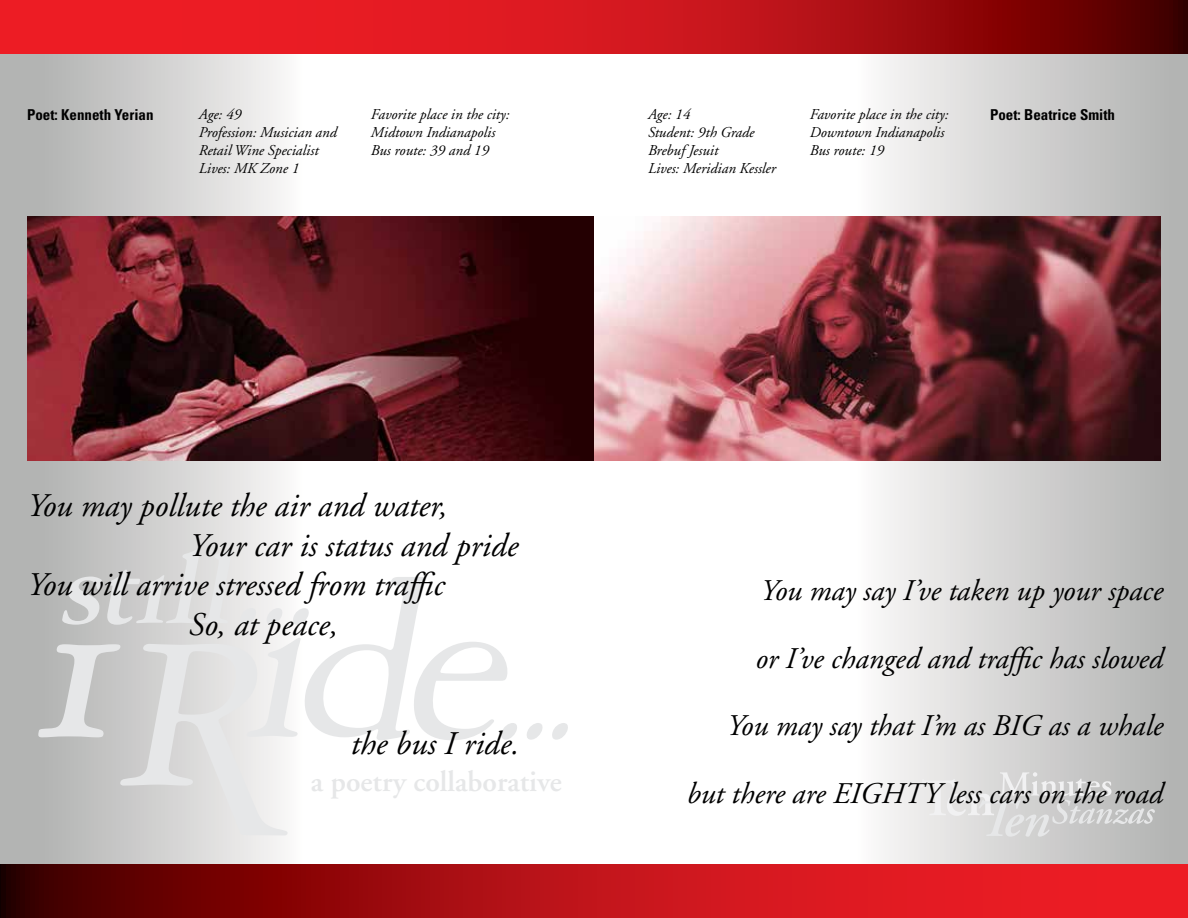
<style>
.page{position:relative;width:1188px;height:918px;background:#fff}
.page>*{position:absolute;margin:0;border:0;box-sizing:border-box;transform-origin:0 0}
.t1{font:italic 33px "Adobe Garamond";color:#000}
.t2{font:italic 30px "Adobe Garamond";color:#000}
.t3{font:600 29.55px "Adobe Garamond";color:#e6e7e8}
.t4{font:italic 15px/18px "Adobe Garamond";color:#000}
.t5{font:700 condensed 15px "Univers";color:#000}
</style>
<div class="page">
<div style="left:808px;top:31px;width:380px;height:887px;background:linear-gradient(to right,#fff,#afafae)"></div>
<div style="left:0;top:31px;width:380px;height:887px;background:linear-gradient(to right,#ababaa,#fff)"></div>
<svg style="left:38px;top:549px;width:479px;height:286px"></svg>
<svg style="left:527px;top:723px;width:16px;height:17px"></svg>
<svg style="left:552px;top:723px;width:16px;height:17px"></svg>
<svg style="left:921px;top:772px;width:234px;height:65px;background:#d5d5d5"></svg>
<svg style="left:0;top:0;width:1188px;height:54px;background:#c01319"></svg>
<svg style="left:0;top:864px;width:1188px;height:54px;background:#af1015"></svg>
<img style="left:594px;top:216px;width:567px;height:244px">
<svg style="left:27px;top:216px;width:567px;height:244px;background:#581b21"></svg>
<p class="t5" style="left:27px;top:105px;width:128px">Poet: Kenneth Yerian</p>
<p class="t4" style="left:199px;top:105px;width:139px">Age: 49<br>Profession: Musician and<br>Retail Wine Specialist<br>Lives: MK Zone 1</p>
<p class="t4" style="left:371px;top:105px;width:140px">Favorite place in the city:<br>Midtown Indianapolis<br>Bus route: 39 and 19</p>
<p class="t4" style="left:648px;top:105px;width:129px">Age: 14<br>Student: 9th Grade<br>Brebuf Jesuit<br>Lives: Meridian Kessler</p>
<p class="t4" style="left:810px;top:105px;width:140px">Favorite place in the city:<br>Downtown Indianapolis<br>Bus route: 19</p>
<p class="t5" style="left:990px;top:105px;width:127px">Poet: Beatrice Smith</p>
<h1 class="t1" style="left:27px;top:488px;width:422px">You may pollute the air and water,</h1>
<h1 class="t1" style="left:189px;top:528px;width:331px">Your car is status and pride</h1>
<h1 class="t1" style="left:27px;top:567px;width:419px">You will arrive stressed from traffic</h1>
<h1 class="t1" style="left:189px;top:607px;width:150px">So, at peace,</h1>
<h1 class="t1" style="left:351px;top:726px;width:170px">the bus I ride.</h1>
<h3 class="t3" style="left:311px;top:766px;width:252px">a poetry collaborative</h3>
<h2 class="t2" style="left:761px;top:575px;width:404px">You may say I’ve taken up your space</h2>
<h2 class="t2" style="left:756px;top:642px;width:409px">or I’ve changed and traffic has slowed</h2>
<h2 class="t2" style="left:727px;top:710px;width:438px">You may say that I’m as BIG as a whale</h2>
<h2 class="t2" style="left:687px;top:777px;width:478px">but there are EIGHTY less cars on the road</h2>
</div>
